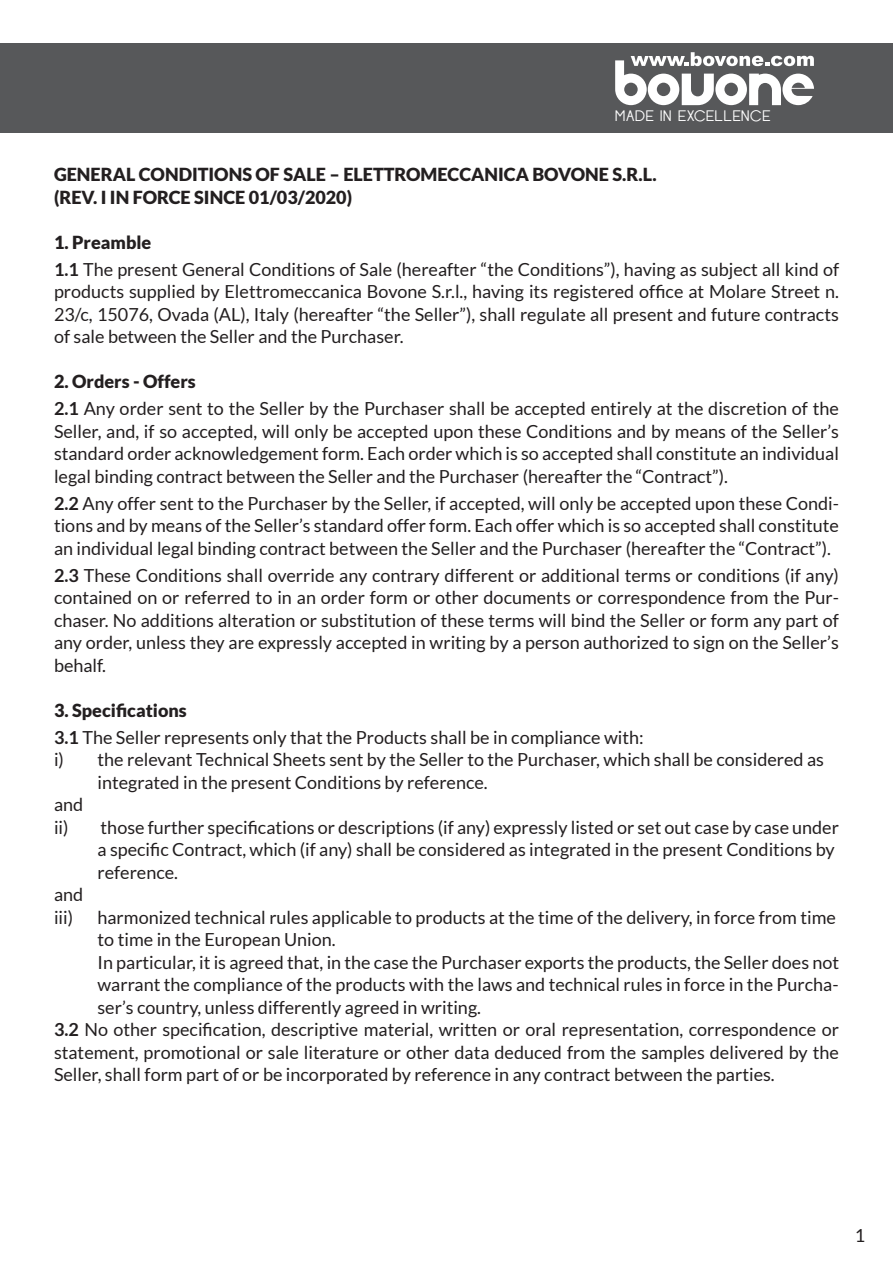
<style>
.page{position:relative;width:893px;height:1263px;background:#fff}
.page>*{position:absolute;margin:0;border:0;box-sizing:border-box;transform-origin:0 0}
.t1{font:18px/22.5px "Lato";color:#231f20;text-align:justify}
.t2{font:900 18px/22.5px "Lato";color:#231f20}
.t3{font:15.15px "Opificio";letter-spacing:.05em;color:#fff}
.s1{font-weight:900}
.s2{font-weight:700}
</style>
<div class="page">
<div style="left:0;top:43px;width:893px;height:90px;background:#57585a"></div>
<svg style="left:615px;top:52px;width:199px;height:53px"></svg>
<p class="t3" style="left:615px;top:107px;width:157px">MADE IN EXCELLENCE</p>
<p class="t2" style="left:54px;top:164px;width:604px">GENERAL CONDITIONS OF SALE – ELETTROMECCANICA BOVONE S.R.L. (REV. I IN FORCE SINCE 01/03/2020)</p>
<p class="t1" style="left:54px;top:230px;width:786px;line-height:27px"><span class="s1">1. Preamble<br></span><span class="s2">1.1</span> The present General Conditions of Sale (hereafter “the Conditions”), having as subject all kind of</p>
<p class="t1" style="left:54px;top:280px;width:786px">products supplied by Elettromeccanica Bovone S.r.l., having its registered office at Molare Street n.<br>23/c, 15076, Ovada (AL), Italy (hereafter “the Seller”), shall regulate all present and future contracts of sale between the Seller and the Purchaser.</p>
<p class="t1" style="left:54px;top:369px;width:786px;line-height:27px"><span class="s1">2. Orders - Offers<br></span><span class="s2">2.1</span> Any order sent to the Seller by the Purchaser shall be accepted entirely at the discretion of the</p>
<p class="t1" style="left:54px;top:421px;width:786px">Seller, and, if so accepted, will only be accepted upon these Conditions and by means of the Seller’s standard order acknowledgement form. Each order which is so accepted shall constitute an individual legal binding contract between the Seller and the Purchaser (hereafter the “Contract”).</p>
<p class="t1" style="left:54px;top:493px;width:786px"><span class="s2">2.2</span> Any offer sent to the Purchaser by the Seller, if accepted, will only be accepted upon these Condi&shy;tions and by means of the Seller’s standard offer form. Each offer which is so accepted shall constitute an individual legal binding contract between the Seller and the Purchaser (hereafter the “Contract”).</p>
<p class="t1" style="left:54px;top:565px;width:787px"><span class="s2">2.3</span> These Conditions shall override any contrary different or additional terms or conditions (if any) contained on or referred to in an order form or other documents or correspondence from the Pur&shy;chaser. No additions alteration or substitution of these terms will bind the Seller or form any part of any order, unless they are expressly accepted in writing by a person authorized to sign on the Seller’s behalf.</p>
<p class="t1" style="left:54px;top:698px;width:591px;line-height:27px"><span class="s1">3. Specifications<br></span><span class="s2">3.1</span> The Seller represents only that the Products shall be in compliance with:</p>
<p class="t1" style="left:54px;top:749px;width:771px">i) the relevant Technical Sheets sent by the Seller to the Purchaser, which shall be considered as</p>
<p class="t1" style="left:98px;top:772px;width:392px">integrated in the present Conditions by reference.</p>
<p class="t1" style="left:54px;top:794px;width:31px">and</p>
<p class="t1" style="left:54px;top:816px;width:786px">ii) those further specifications or descriptions (if any) expressly listed or set out case by case under</p>
<p class="t1" style="left:98px;top:838px;width:739px">a specific Contract, which (if any) shall be considered as integrated in the present Conditions by</p>
<p class="t1" style="left:98px;top:862px;width:82px">reference.</p>
<p class="t1" style="left:54px;top:884px;width:31px">and</p>
<p class="t1" style="left:54px;top:907px;width:21px">iii)</p>
<p class="t1" style="left:98px;top:907px;width:740px">harmonized technical rules applicable to products at the time of the delivery, in force from time</p>
<p class="t1" style="left:98px;top:929px;width:240px">to time in the European Union.</p>
<p class="t1" style="left:98px;top:952px;width:743px">In particular, it is agreed that, in the case the Purchaser exports the products, the Seller does not</p>
<p class="t1" style="left:98px;top:974px;width:743px">warrant the compliance of the products with the laws and technical rules in force in the Purcha-</p>
<p class="t1" style="left:98px;top:997px;width:385px">ser’s country, unless differently agreed in writing.</p>
<p class="t1" style="left:54px;top:1018px;width:786px"><span class="s2">3.2</span> No other specification, descriptive material, written or oral representation, correspondence or</p>
<p class="t1" style="left:54px;top:1042px;width:786px">statement, promotional or sale literature or other data deduced from the samples delivered by the</p>
<p class="t1" style="left:54px;top:1064px;width:722px">Seller, shall form part of or be incorporated by reference in any contract between the parties.</p>
<p class="t1" style="left:855px;top:1225px;width:12px">1</p>
</div>
